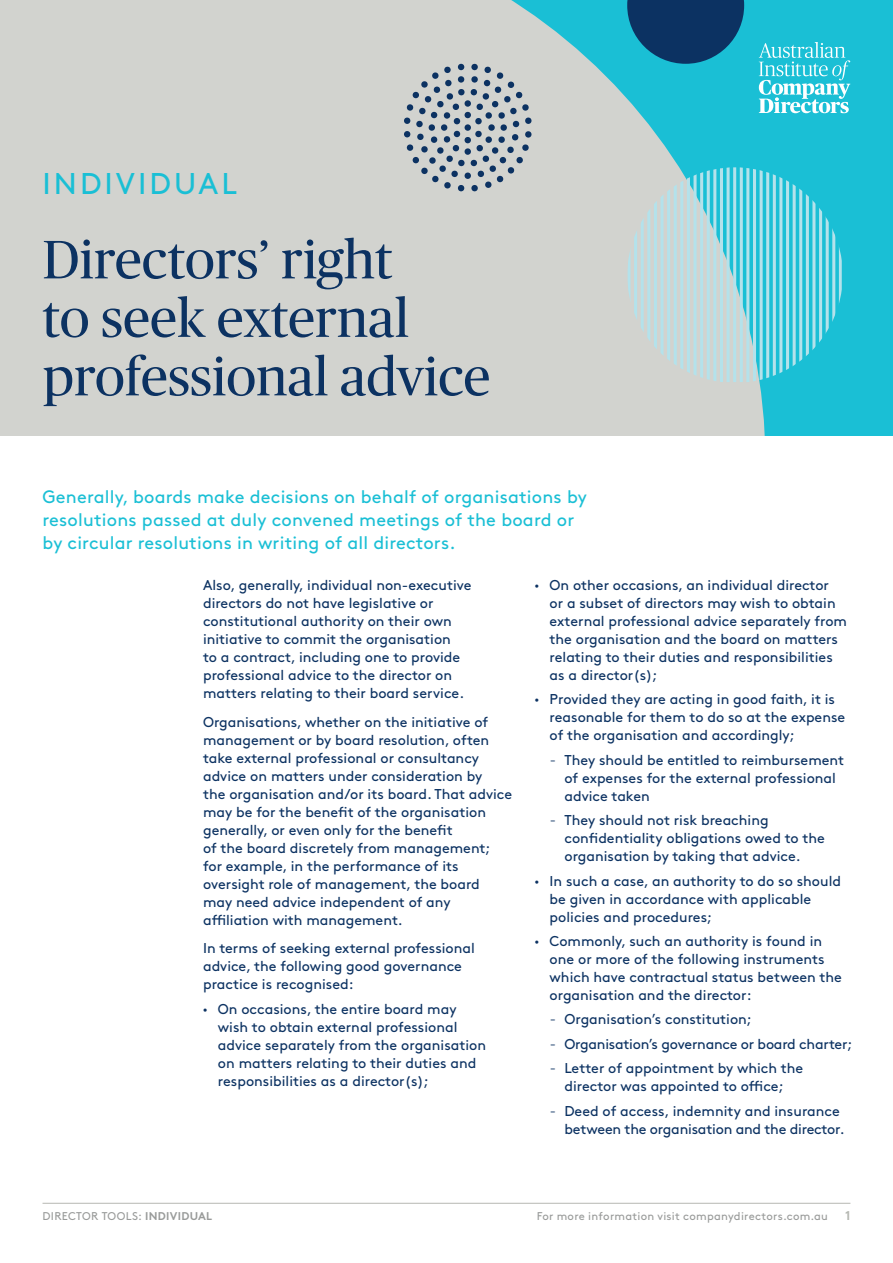
<style>
.page{position:relative;width:893px;height:1263px;background:#fff}
.page>*{position:absolute;margin:0;border:0;box-sizing:border-box;transform-origin:0 0}
.t1{font:54px/58.5px "Publico Headline";color:#0c3262}
.t2{font:30px "Brown Std";letter-spacing:.1em;color:#1abfd5}
.t3{font:18px/23.2px "Brown Std";letter-spacing:.01em;color:#1abfd5}
.t4{font:14.25px/18px "Brown Std";color:#0c3262}
.t5{font:700 12.75px "Brown Std";color:#b6b8b3}
.t6{font:11.25px "Brown Std";letter-spacing:.025em;color:#999b9a}
.s1{font-family:"Publico Headline";font-size:12px}
.s2{font-family:"Foundry Form Sans"}
.s3{font-weight:700}
</style>
<div class="page">
<hr style="left:43px;top:1203px;width:807px;height:1px;background:#b6b8b3">
<div style="left:0;top:0;width:893px;height:436px;background:#1abfd5"></div>
<svg style="left:765px;top:42px;width:85px;height:71px"></svg>
<div style="left:0;top:0;width:765px;height:436px;background:#d2d3cf"></div>
<svg style="left:627px;top:167px;width:215px;height:215px"></svg>
<svg style="left:404px;top:63px;width:128px;height:128px;background:#b0b7bc"></svg>
<svg style="left:627px;top:0;width:117px;height:64px"></svg>
<h2 class="t2" style="left:43px;top:166px;width:196px">INDIVIDUAL</h2>
<h1 class="t1" style="left:43px;top:227px;width:449px">Directors’ right<br>to seek external professional advice</h1>
<p class="t3" style="left:43px;top:485px;width:546px">Generally, boards make decisions on behalf of organisations by resolutions passed at duly convened meetings of the board or by circular resolutions in writing of all directors.</p>
<p class="t4" style="left:203px;top:576px;width:270px">Also, generally, individual non-executive directors do not have legislative or constitutional authority on their own initiative to commit the organisation<br>to a contract, including one to provide professional advice to the director on matters relating to their board service.</p>
<p class="t4" style="left:203px;top:713px;width:311px">Organisations, whether on the initiative of management or by board resolution, often take external professional or consultancy advice on matters under consideration by<br>the organisation and/or its board. That advice may be for the benefit of the organisation generally, or even only for the benefit<br>of the board discretely from management; for example, in the performance of its oversight role of management, the board may need advice independent of any affiliation with management.</p>
<p class="t4" style="left:203px;top:939px;width:273px">In terms of seeking external professional advice, the following good governance practice is recognised:</p>
<p class="t4" style="left:218px;top:1000px;width:270px;text-indent:-15px"><span class="s1">•</span> On occasions, the entire board may wish to obtain external professional advice separately from the organisation on matters relating to their duties and responsibilities as a director(s);</p>
<p class="t4" style="left:550px;top:576px;width:299px;text-indent:-15px"><span class="s1">•</span> On other occasions, an individual director<br>or a subset of directors may wish to obtain external professional advice separately from the organisation and the board on matters relating to their duties and responsibilities as a director(s);</p>
<p class="t4" style="left:550px;top:691px;width:297px;text-indent:-15px"><span class="s1">•</span> Provided they are acting in good faith, it is reasonable for them to do so at the expense of the organisation and accordingly;</p>
<p class="t4" style="left:564px;top:751px;width:281px;text-indent:-14px"><span class="s2">-</span> They should be entitled to reimbursement of expenses for the external professional advice taken</p>
<p class="t4" style="left:564px;top:811px;width:262px;text-indent:-14px"><span class="s2">-</span> They should not risk breaching confidentiality obligations owed to the organisation by taking that advice.</p>
<p class="t4" style="left:550px;top:872px;width:293px;text-indent:-15px"><span class="s1">•</span> In such a case, an authority to do so should be given in accordance with applicable policies and procedures;</p>
<p class="t4" style="left:550px;top:932px;width:294px;text-indent:-15px"><span class="s1">•</span> Commonly, such an authority is found in one or more of the following instruments which have contractual status between the organisation and the director:</p>
<p class="t4" style="left:550px;top:1010px;width:203px"><span class="s2">-</span> Organisation’s constitution;</p>
<p class="t4" style="left:550px;top:1035px;width:304px"><span class="s2">-</span> Organisation’s governance or board charter;</p>
<p class="t4" style="left:550px;top:1059px;width:255px;text-align:center"><span class="s2">-</span> Letter of appointment by which the director was appointed to office;</p>
<p class="t4" style="left:564px;top:1102px;width:282px;text-indent:-14px"><span class="s2">-</span> Deed of access, indemnity and insurance between the organisation and the director.</p>
<p class="t6" style="left:43px;top:1210px;width:171px">DIRECTOR TOOLS: <span class="s3">INDIVIDUAL</span></p>
<p class="t6" style="left:537px;top:1210px;width:293px">For more information visit companydirectors.com.au</p>
<p class="t5" style="left:845px;top:1208px;width:7px">1</p>
</div>
